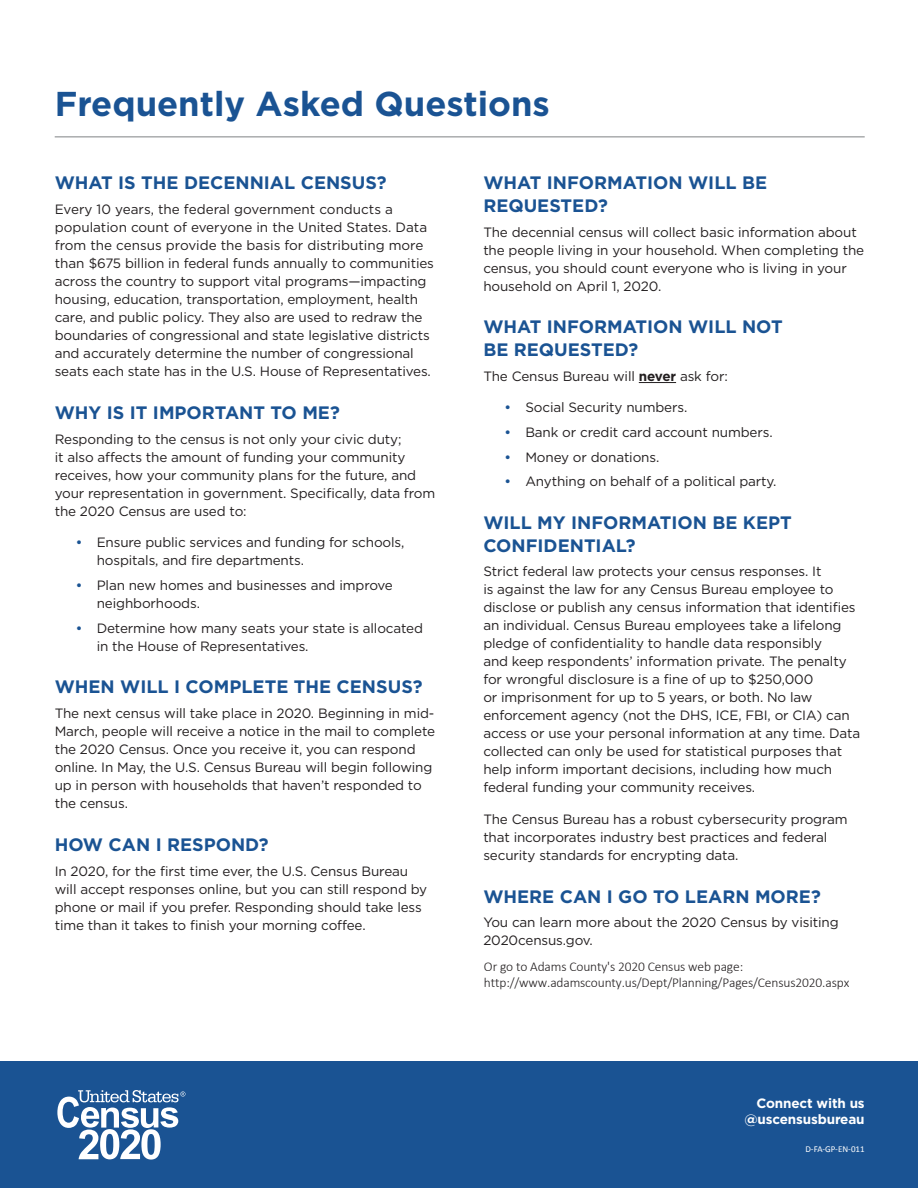
<style>
.page{position:relative;width:918px;height:1188px;background:#fff}
.page>*{position:absolute;margin:0;border:0;box-sizing:border-box;transform-origin:0 0}
.t1{font:700 34.5px "Gotham HTF";color:#1a5393}
.t2{font:700 18px/22.5px "Gotham HTF";color:#1a5393}
.Body_Text{font:13.5px/18px "Gotham HTF";letter-spacing:-.01em;color:#231f20}
.t3{font:300 13.5px/16.2px "Calibri";letter-spacing:-.01em;color:#231f20}
.Body_Text-2{font:700 13.5px "Gotham HTF";letter-spacing:-.01em;color:#fff}
.t4{font:9px "Calibri";color:#fff}
.s1{font-weight:500;color:#1a5393}
.s2{font-weight:700}
</style>
<div class="page">
<hr style="left:55px;top:136px;width:810px;height:1px;background:#808285">
<hr style="left:639px;top:382px;width:37px;height:1px;background:#231f20">
<div style="left:0;top:1062px;width:918px;height:126px;background:#1a5393"></div>
<svg style="left:57px;top:1090px;width:128px;height:70px"></svg>
<h1 class="t1" style="left:55px;top:84px;width:497px">Frequently Asked Questions</h1>
<h2 class="t2" style="left:55px;top:171px;width:333px">WHAT IS THE DECENNIAL CENSUS?</h2>
<p class="Body_Text" style="left:55px;top:200px;width:381px">Every 10 years, the federal government conducts a population count of everyone in the United States. Data from the census provide the basis for distributing more than $675 billion in federal funds annually to communities across the country to support vital programs—impacting housing, education, transportation, employment, health care, and public policy. They also are used to redraw the boundaries of congressional and state legislative districts and accurately determine the number of congressional seats each state has in the U.S. House of Representatives.</p>
<h2 class="t2" style="left:55px;top:401px;width:287px">WHY IS IT IMPORTANT TO ME?</h2>
<p class="Body_Text" style="left:55px;top:430px;width:382px">Responding to the census is not only your civic duty;<br>it also affects the amount of funding your community receives, how your community plans for the future, and your representation in government. Specifically, data from the 2020 Census are used to:</p>
<p class="Body_Text" style="left:97px;top:533px;width:309px;text-indent:-21px"><span class="s1">•</span> Ensure public services and funding for schools, hospitals, and fire departments.</p>
<p class="Body_Text" style="left:97px;top:576px;width:298px;text-indent:-21px"><span class="s1">•</span> Plan new homes and businesses and improve neighborhoods.</p>
<p class="Body_Text" style="left:97px;top:619px;width:328px;text-indent:-21px"><span class="s1">•</span> Determine how many seats your state is allocated in the House of Representatives.</p>
<h2 class="t2" style="left:55px;top:675px;width:369px">WHEN WILL I COMPLETE THE CENSUS?</h2>
<p class="Body_Text" style="left:55px;top:704px;width:382px">The next census will take place in 2020. Beginning in mid-March, people will receive a notice in the mail to complete the 2020 Census. Once you receive it, you can respond online. In May, the U.S. Census Bureau will begin following up in person with households that haven’t responded to the census.</p>
<h2 class="t2" style="left:55px;top:833px;width:216px">HOW CAN I RESPOND?</h2>
<p class="Body_Text" style="left:55px;top:862px;width:374px">In 2020, for the first time ever, the U.S. Census Bureau will accept responses online, but you can still respond by phone or mail if you prefer. Responding should take less time than it takes to finish your morning coffee.</p>
<h2 class="t2" style="left:483px;top:171px;width:285px">WHAT INFORMATION WILL BE<br>REQUESTED?</h2>
<p class="Body_Text" style="left:483px;top:223px;width:382px">The decennial census will collect basic information about the people living in your household. When completing the census, you should count everyone who is living in your household on April 1, 2020.</p>
<h2 class="t2" style="left:483px;top:315px;width:301px">WHAT INFORMATION WILL NOT<br>BE REQUESTED?</h2>
<p class="Body_Text" style="left:483px;top:367px;width:246px">The Census Bureau will <span class="s2">never</span> ask for:</p>
<p class="Body_Text" style="left:504px;top:398px;width:185px"><span class="s1">•</span> Social Security numbers.</p>
<p class="Body_Text" style="left:504px;top:423px;width:270px"><span class="s1">•</span> Bank or credit card account numbers.</p>
<p class="Body_Text" style="left:504px;top:448px;width:157px"><span class="s1">•</span> Money or donations.</p>
<p class="Body_Text" style="left:504px;top:473px;width:274px"><span class="s1">•</span> Anything on behalf of a political party.</p>
<h2 class="t2" style="left:483px;top:511px;width:310px">WILL MY INFORMATION BE KEPT<br>CONFIDENTIAL?</h2>
<p class="Body_Text" style="left:483px;top:563px;width:379px">Strict federal law protects your census responses. It<br>is against the law for any Census Bureau employee to disclose or publish any census information that identifies an individual. Census Bureau employees take a lifelong pledge of confidentiality to handle data responsibly<br>and keep respondents’ information private. The penalty for wrongful disclosure is a fine of up to $250,000<br>or imprisonment for up to 5 years, or both. No law enforcement agency (not the DHS, ICE, FBI, or CIA) can access or use your personal information at any time. Data collected can only be used for statistical purposes that help inform important decisions, including how much federal funding your community receives.</p>
<p class="Body_Text" style="left:483px;top:810px;width:366px">The Census Bureau has a robust cybersecurity program that incorporates industry best practices and federal security standards for encrypting data.</p>
<h2 class="t2" style="left:483px;top:885px;width:339px">WHERE CAN I GO TO LEARN MORE?</h2>
<p class="Body_Text" style="left:483px;top:914px;width:357px">You can learn more about the 2020 Census by visiting<br>2020census.gov.</p>
<p class="t3" style="left:484px;top:959px;width:367px">Or go to Adams County's 2020 Census web page: http://www.adamscounty.us/Dept/Planning/Pages/Census2020.aspx</p>
<p class="Body_Text-2" style="left:756px;top:1095px;width:110px">Connect with us</p>
<p class="Body_Text-2" style="left:744px;top:1112px;width:122px">@uscensusbureau</p>
<p class="t4" style="left:805px;top:1143px;width:61px">D-FA-GP-EN-011</p>
</div>
